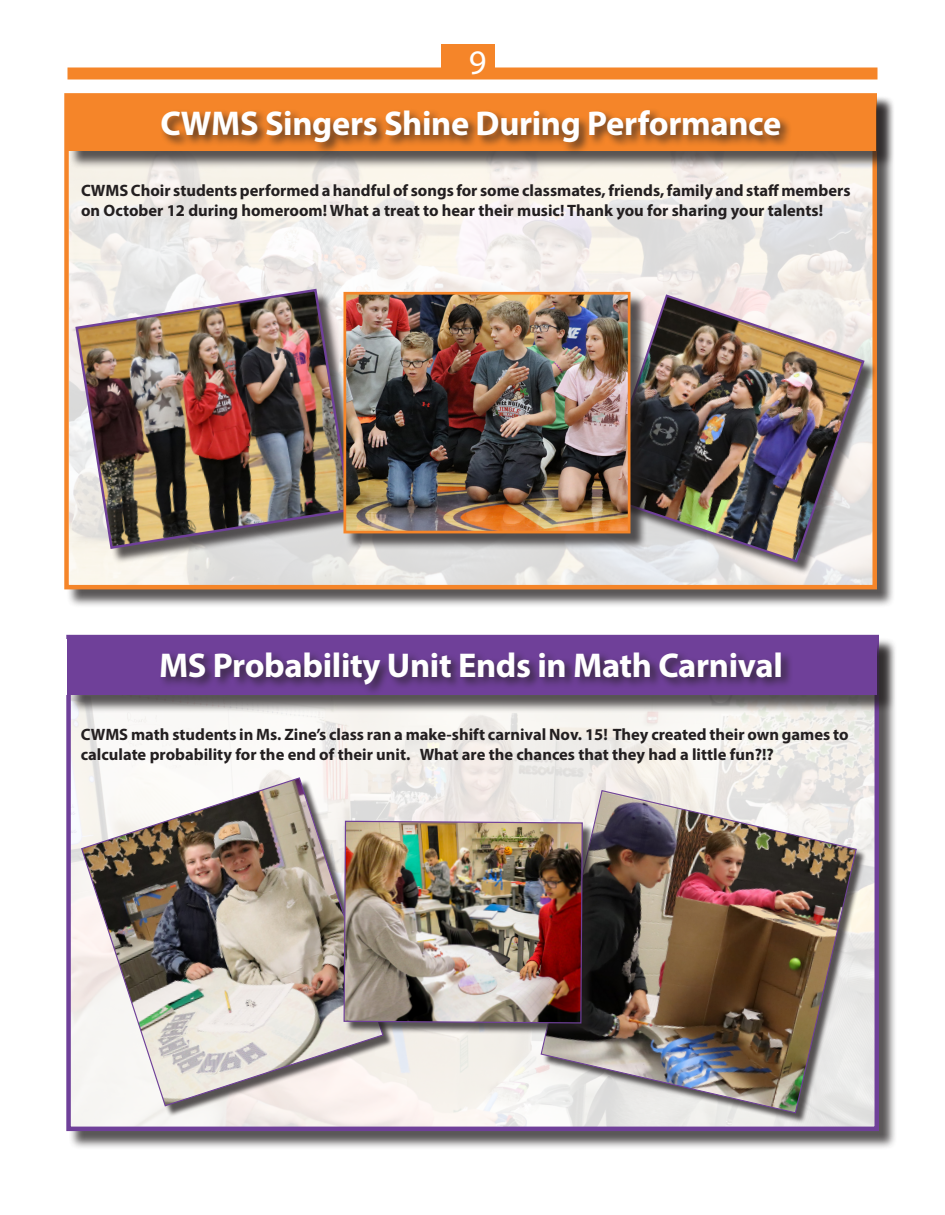
<style>
.page{position:relative;width:945px;height:1215px;background:#fff}
.page>*{position:absolute;margin:0;border:0;box-sizing:border-box;transform-origin:0 0}
.t1{font:700 34.5px "Myriad Pro";letter-spacing:-.01em;color:#fff}
.t2{font:34.5px "Myriad Pro";color:#fff}
.Headline-3_col{font:700 16.5px/19.5px "Myriad Pro";color:#231f20}
</style>
<div class="page">
<div style="left:68px;top:68px;width:810px;height:12px;background:#f58529"></div>
<div style="left:441px;top:44px;width:54px;height:35px;background:#f58529"></div>
<div style="left:69px;top:637px;width:828px;height:513px;background:#231f20;opacity:.75"></div>
<img style="left:71px;top:714px;width:803px;height:412px">
<div style="left:66px;top:635px;width:813px;height:496px;border:4px solid #6f4099"></div>
<div style="left:67px;top:95px;width:828px;height:513px;background:#231f20;opacity:.75"></div>
<img style="left:69px;top:169px;width:803px;height:415px">
<div style="left:64px;top:93px;width:813px;height:496px;border:4px solid #f58529"></div>
<div style="left:68px;top:97px;width:827px;height:72px;background:#231f20;opacity:.75"></div>
<div style="left:66px;top:95px;width:810px;height:55px;background:#f58529"></div>
<div style="left:159px;top:108px;width:634px;height:47px;background:#231f20;opacity:.75"></div>
<div style="left:69px;top:641px;width:827px;height:73px;background:#231f20;opacity:.75"></div>
<div style="left:67px;top:639px;width:810px;height:56px;background:#6f4099"></div>
<div style="left:159px;top:650px;width:634px;height:46px;background:#231f20;opacity:.75"></div>
<div style="left:83px;top:780px;width:311px;height:337px;background:#231f20;opacity:.75"></div>
<img style="left:80px;top:777px;width:304px;height:330px">
<div style="left:78px;top:291px;width:288px;height:272px;background:#231f20;opacity:.75"></div>
<img style="left:74px;top:287px;width:279px;height:263px">
<div style="left:601px;top:296px;width:277px;height:280px;background:#231f20;opacity:.75"></div>
<img style="left:597px;top:293px;width:269px;height:271px">
<div style="left:346px;top:294px;width:301px;height:256px;background:#231f20;opacity:.75"></div>
<img style="left:348px;top:296px;width:278px;height:233px">
<div style="left:344px;top:292px;width:286px;height:241px;border:3px solid #f58529"></div>
<div style="left:542px;top:792px;width:325px;height:331px;background:#231f20;opacity:.75"></div>
<img style="left:540px;top:789px;width:317px;height:325px">
<div style="left:345px;top:822px;width:249px;height:213px;background:#231f20;opacity:.75"></div>
<img style="left:343px;top:820px;width:240px;height:204px">
<h1 class="t2" style="left:469px;top:41px;width:19px">9</h1>
<p class="t1" style="left:161px;top:101px;width:622px">CWMS Singers Shine During Performance</p>
<p class="Headline-3_col" style="left:81px;top:180px;width:771px">CWMS Choir students performed a handful of songs for some classmates, friends, family and staff members on October 12 during homeroom! What a treat to hear their music! Thank you for sharing your talents!</p>
<p class="t1" style="left:159px;top:643px;width:625px">MS Probability Unit Ends in Math Carnival</p>
<p class="Headline-3_col" style="left:81px;top:725px;width:769px">CWMS math students in Ms. Zine’s class ran a make-shift carnival Nov. 15! They created their own games to calculate probability for the end of their unit. What are the chances that they had a little fun?!?</p>
</div>
